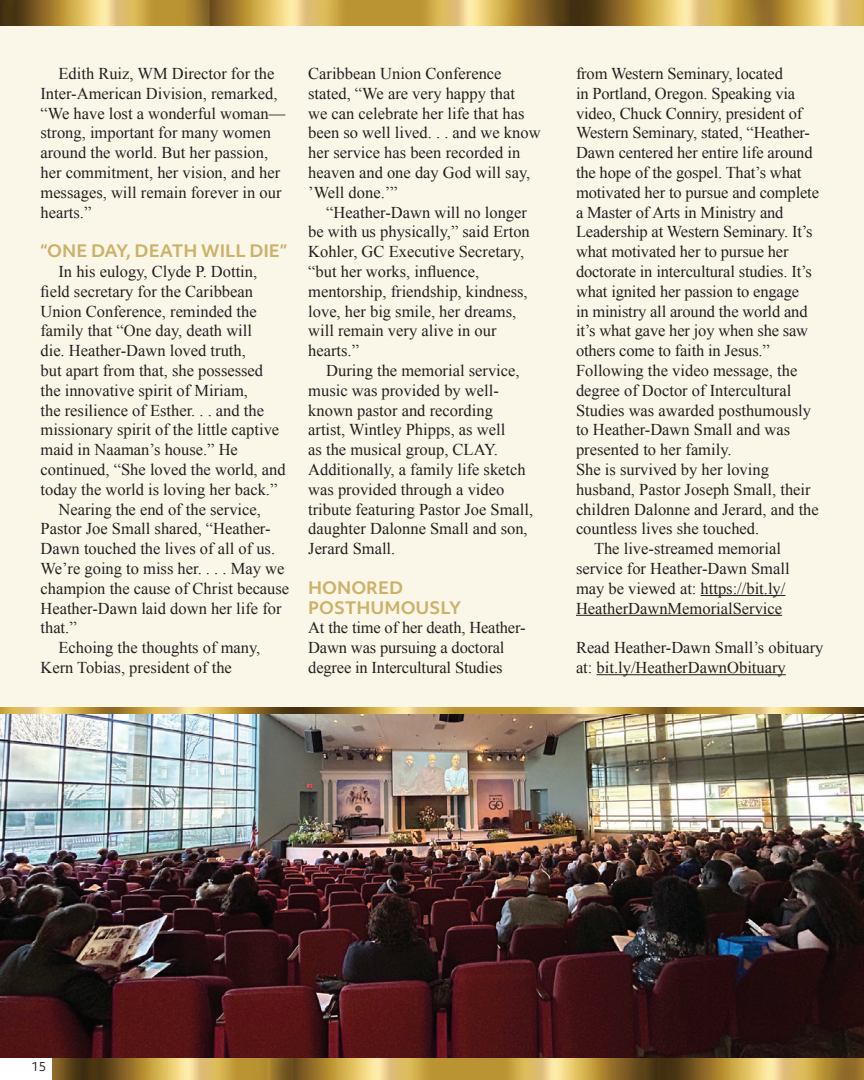
<style>
.page{position:relative;width:864px;height:1080px;background:#fff}
.page>*{position:absolute;margin:0;border:0;box-sizing:border-box;transform-origin:0 0}
.t1{font:16.5px/19.8px "Times New Roman";color:#231f20}
.t2{font:700 16.5px/19.8px "Objektiv Mk 1";color:#ccb16a}
.t3{font:12px "Objektiv Mk 3";color:#231f20}
</style>
<div class="page">
<img style="left:53px;top:1058px;width:811px;height:22px">
<div style="left:0;top:0;width:864px;height:1057px;background:#fbf7e8"></div>
<img style="left:0;top:0;width:864px;height:25px">
<hr style="left:701px;top:595px;width:84px;height:1px;background:#231f20">
<hr style="left:576px;top:615px;width:206px;height:1px;background:#231f20">
<hr style="left:597px;top:674px;width:189px;height:1px;background:#231f20">
<img style="left:0;top:708px;width:864px;height:7px">
<img style="left:0;top:715px;width:864px;height:343px">
<p class="t1" style="left:40px;top:65px;width:246px;text-indent:18px">Edith Ruiz, WM Director for the<br>Inter-American Division, remarked, “We have lost a wonderful woman— strong, important for many women around the world. But her passion, her commitment, her vision, and her messages, will remain forever in our hearts.”</p>
<p class="t2" style="left:40px;top:242px;width:248px">“ONE DAY, DEATH WILL DIE”</p>
<p class="t1" style="left:59px;top:263px;width:200px">In his eulogy, Clyde P. Dottin,</p>
<p class="t1" style="left:40px;top:281px;width:214px">field secretary for the Caribbean</p>
<p class="t1" style="left:40px;top:303px;width:218px">Union Conference, reminded the</p>
<p class="t1" style="left:40px;top:322px;width:213px">family that “One day, death will</p>
<p class="t1" style="left:40px;top:342px;width:207px">die. Heather-Dawn loved truth,</p>
<p class="t1" style="left:40px;top:362px;width:224px">but apart from that, she possessed</p>
<p class="t1" style="left:40px;top:382px;width:209px">the innovative spirit of Miriam,</p>
<p class="t1" style="left:40px;top:402px;width:225px">the resilience of Esther. . . and the</p>
<p class="t1" style="left:40px;top:421px;width:240px">missionary spirit of the little captive</p>
<p class="t1" style="left:40px;top:441px;width:199px">maid in Naaman’s house.” He</p>
<p class="t1" style="left:40px;top:461px;width:247px">continued, “She loved the world, and</p>
<p class="t1" style="left:40px;top:481px;width:238px">today the world is loving her back.”</p>
<p class="t1" style="left:59px;top:501px;width:204px">Nearing the end of the service,</p>
<p class="t1" style="left:40px;top:520px;width:232px">Pastor Joe Small shared, “Heather-</p>
<p class="t1" style="left:40px;top:540px;width:236px">Dawn touched the lives of all of us.</p>
<p class="t1" style="left:40px;top:560px;width:245px">We’re going to miss her. . . . May we</p>
<p class="t1" style="left:40px;top:580px;width:250px">champion the cause of Christ because</p>
<p class="t1" style="left:40px;top:600px;width:243px">Heather-Dawn laid down her life for</p>
<p class="t1" style="left:40px;top:619px;width:38px">that.”</p>
<p class="t1" style="left:59px;top:639px;width:203px">Echoing the thoughts of many,</p>
<p class="t1" style="left:40px;top:659px;width:193px">Kern Tobias, president of the</p>
<p class="t1" style="left:308px;top:65px;width:234px">Caribbean Union Conference stated, “We are very happy that<br>we can celebrate her life that has been so well lived. . . and we know her service has been recorded in heaven and one day God will say, ’Well done.’”</p>
<p class="t1" style="left:308px;top:204px;width:223px;text-indent:18px">“Heather-Dawn will no longer be with us physically,” said Erton<br>Kohler, GC Executive Secretary, “but her works, influence, mentorship, friendship, kindness, love, her big smile, her dreams, will remain very alive in our hearts.”</p>
<p class="t1" style="left:308px;top:362px;width:227px;text-indent:18px">During the memorial service, music was provided by well&shy;known pastor and recording artist, Wintley Phipps, as well<br>as the musical group, CLAY.<br>Additionally, a family life sketch was provided through a video tribute featuring Pastor Joe Small, daughter Dalonne Small and son,<br>Jerard Small.</p>
<p class="t2" style="left:308px;top:579px;width:154px">HONORED<br>POSTHUMOUSLY</p>
<p class="t1" style="left:308px;top:619px;width:219px">At the time of her death, Heather-<br>Dawn was pursuing a doctoral degree in Intercultural Studies</p>
<p class="t1" style="left:576px;top:65px;width:208px">from Western Seminary, located</p>
<p class="t1" style="left:576px;top:85px;width:221px">in Portland, Oregon. Speaking via</p>
<p class="t1" style="left:576px;top:105px;width:228px">video, Chuck Conniry, president of</p>
<p class="t1" style="left:576px;top:124px;width:236px">Western Seminary, stated, “Heather-</p>
<p class="t1" style="left:576px;top:144px;width:238px">Dawn centered her entire life around</p>
<p class="t1" style="left:576px;top:164px;width:227px">the hope of the gospel. That’s what</p>
<p class="t1" style="left:576px;top:184px;width:245px">motivated her to pursue and complete</p>
<p class="t1" style="left:576px;top:204px;width:209px">a Master of Arts in Ministry and</p>
<p class="t1" style="left:576px;top:223px;width:238px">Leadership at Western Seminary. It’s</p>
<p class="t1" style="left:576px;top:243px;width:214px">what motivated her to pursue her</p>
<p class="t1" style="left:576px;top:263px;width:237px">doctorate in intercultural studies. It’s</p>
<p class="t1" style="left:576px;top:283px;width:225px">what ignited her passion to engage</p>
<p class="t1" style="left:576px;top:303px;width:233px">in ministry all around the world and</p>
<p class="t1" style="left:576px;top:322px;width:234px">it’s what gave her joy when she saw</p>
<p class="t1" style="left:576px;top:342px;width:195px">others come to faith in Jesus.”</p>
<p class="t1" style="left:576px;top:362px;width:223px">Following the video message, the</p>
<p class="t1" style="left:576px;top:382px;width:217px">degree of Doctor of Intercultural</p>
<p class="t1" style="left:576px;top:402px;width:237px">Studies was awarded posthumously</p>
<p class="t1" style="left:576px;top:421px;width:216px">to Heather-Dawn Small and was</p>
<p class="t1" style="left:576px;top:441px;width:157px">presented to her family.</p>
<p class="t1" style="left:576px;top:461px;width:194px">She is survived by her loving</p>
<p class="t1" style="left:576px;top:481px;width:236px">husband, Pastor Joseph Small, their</p>
<p class="t1" style="left:576px;top:501px;width:244px">children Dalonne and Jerard, and the</p>
<p class="t1" style="left:576px;top:520px;width:185px">countless lives she touched.</p>
<p class="t1" style="left:594px;top:540px;width:188px">The live-streamed memorial</p>
<p class="t1" style="left:576px;top:560px;width:215px">service for Heather-Dawn Small</p>
<p class="t1" style="left:576px;top:580px;width:211px">may be viewed at: https://bit.ly/</p>
<p class="t1" style="left:576px;top:600px;width:208px">HeatherDawnMemorialService</p>
<p class="t1" style="left:576px;top:639px;width:249px">Read Heather-Dawn Small’s obituary at: bit.ly/HeatherDawnObituary</p>
<p class="t3" style="left:32px;top:1059px;width:16px">15</p>
</div>
